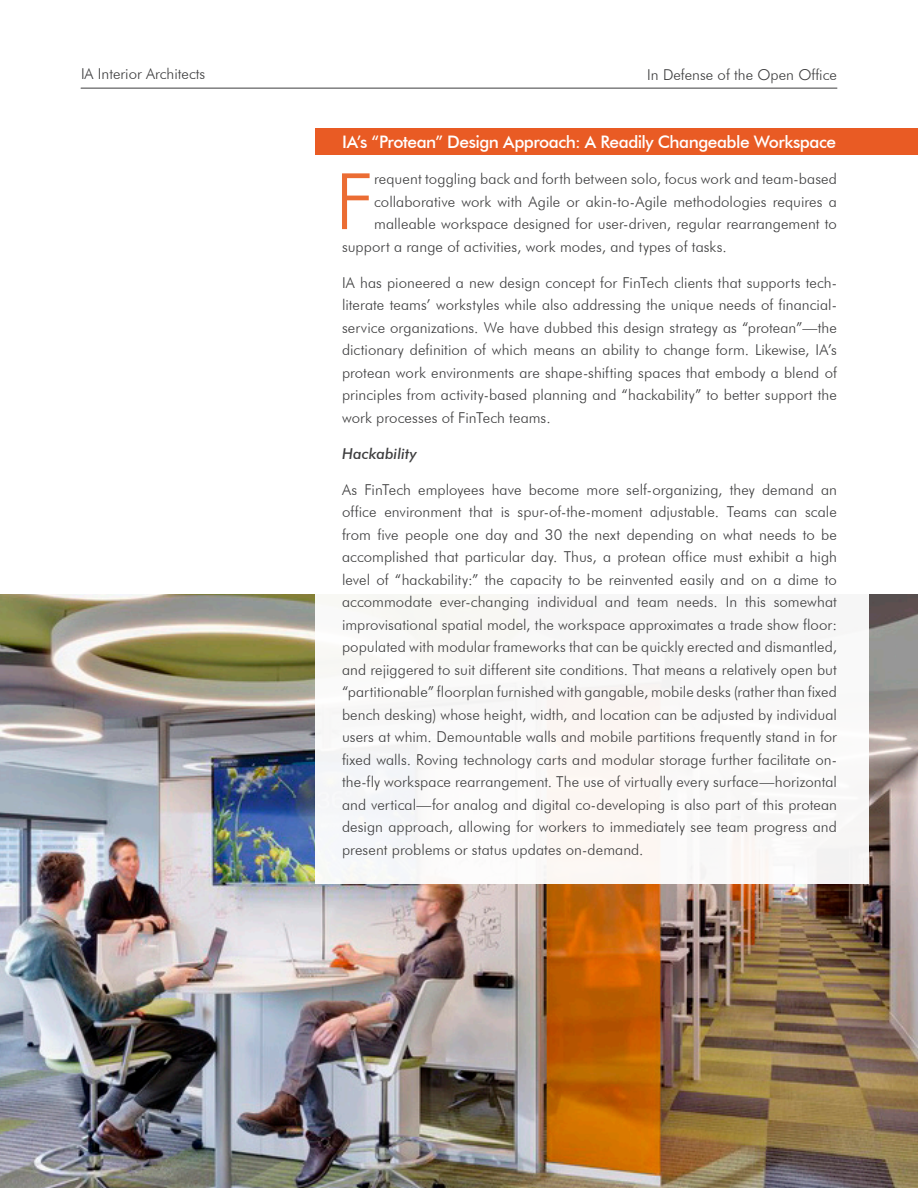
<style>
.page{position:relative;width:918px;height:1188px;background:#fff}
.page>*{position:absolute;margin:0;border:0;box-sizing:border-box;transform-origin:0 0}
.t1{font:300 78px "Futura BT";color:#eb6c33}
.t2{font:500 17.25px "Futura BT";letter-spacing:-.03em;color:#fff}
.t3{font:300 15px/22.5px "Futura BT";letter-spacing:.005em;color:#3e3e3f;text-align:justify}
.t4{font:italic 500 15px "Futura BT";color:#3e3e3f}
</style>
<div class="page">
<hr style="left:81px;top:88px;width:756px;height:1px;background:#3e3e3f">
<img style="left:0;top:594px;width:918px;height:594px">
<div style="left:315px;top:117px;width:553px;height:766px;background:#fff"></div>
<div style="left:315px;top:128px;width:603px;height:27px;background:#e95b24"></div>
<p class="t3" style="left:81px;top:62px;width:126px">IA Interior Architects</p>
<p class="t3" style="left:647px;top:64px;width:191px">In Defense of the Open Office</p>
<p class="t2" style="left:342px;top:131px;width:496px">IA’s “Protean” Design Approach: A Readily Changeable Workspace</p>
<p class="t1" style="left:335px;top:154px;width:41px">F</p>
<p class="t3" style="left:374px;top:167px;width:464px">requent toggling back and forth between solo, focus work and team-based</p>
<p class="t3" style="left:374px;top:190px;width:464px">collaborative work with Agile or akin-to-Agile methodologies requires a</p>
<p class="t3" style="left:374px;top:212px;width:464px">malleable workspace designed for user-driven, regular rearrangement to</p>
<p class="t3" style="left:342px;top:235px;width:386px">support a range of activities, work modes, and types of tasks.</p>
<p class="t3" style="left:342px;top:271px;width:497px">IA has pioneered a new design concept for FinTech clients that supports tech&shy;literate teams’ workstyles while also addressing the unique needs of financial&shy;service organizations. We have dubbed this design strategy as “protean”—the dictionary definition of which means an ability to change form. Likewise, IA’s protean work environments are shape-shifting spaces that embody a blend of principles from activity-based planning and “hackability” to better support the work processes of FinTech teams.</p>
<p class="t4" style="left:342px;top:444px;width:76px">Hackability</p>
<p class="t3" style="left:342px;top:478px;width:497px">As FinTech employees have become more self-organizing, they demand an office environment that is spur-of-the-moment adjustable. Teams can scale from five people one day and 30 the next depending on what needs to be accomplished that particular day. Thus, a protean office must exhibit a high level of “hackability:” the capacity to be reinvented easily and on a dime to accommodate ever-changing individual and team needs. In this somewhat improvisational spatial model, the workspace approximates a trade show floor: populated with modular frameworks that can be quickly erected and dismantled, and rejiggered to suit different site conditions. That means a relatively open but “partitionable” floorplan furnished with gangable, mobile desks (rather than fixed bench desking) whose height, width, and location can be adjusted by individual users at whim. Demountable walls and mobile partitions frequently stand in for fixed walls. Roving technology carts and modular storage further facilitate on&shy;the-fly workspace rearrangement. The use of virtually every surface—horizontal and vertical—for analog and digital co-developing is also part of this protean design approach, allowing for workers to immediately see team progress and present problems or status updates on-demand.</p>
</div>
